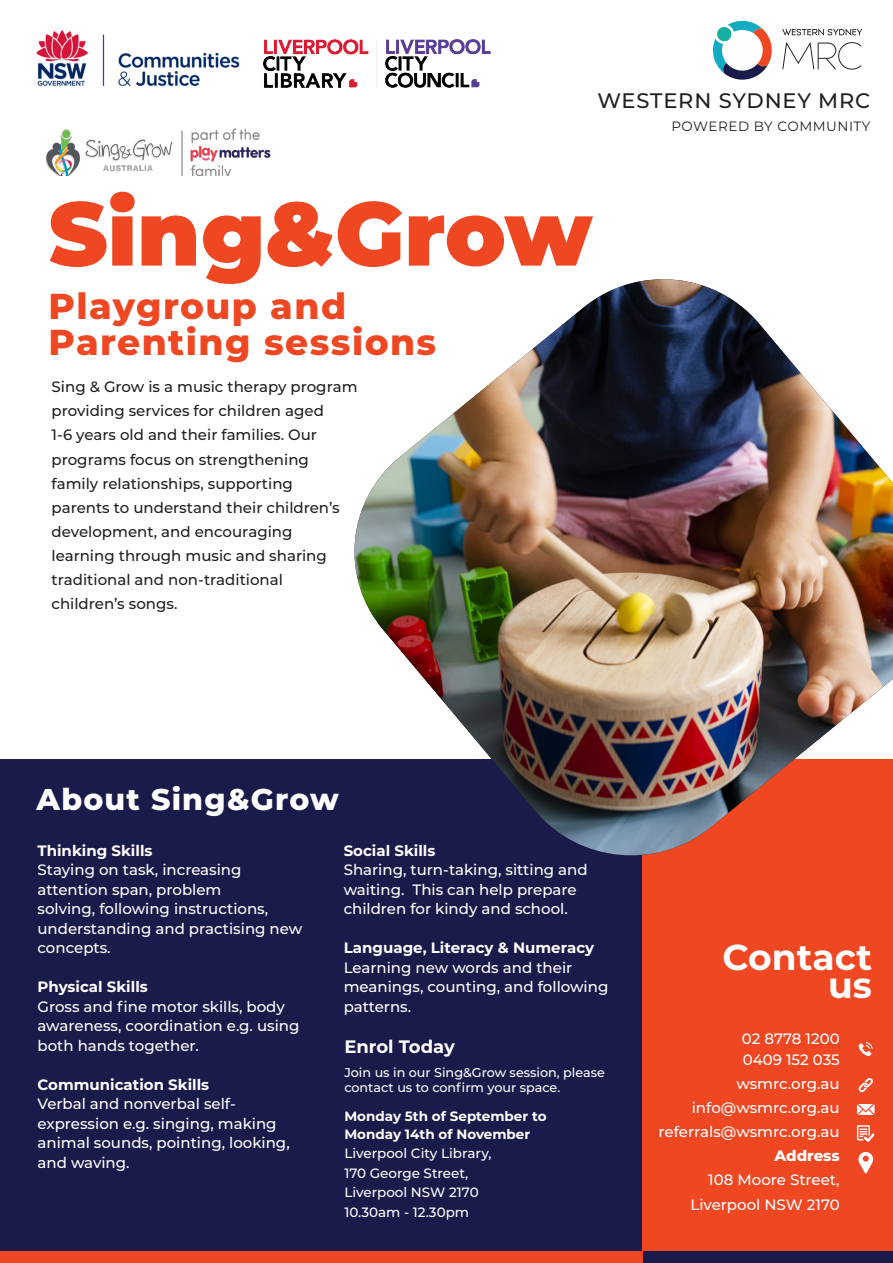
<style>
.page{position:relative;width:893px;height:1263px;background:#fff}
.page>*{position:absolute;margin:0;border:0;box-sizing:border-box;transform-origin:0 0}
.t1{font:900 90px "Montserrat";color:#ef4722}
.t2{font:800 36px/36px "Montserrat";letter-spacing:.04em;color:#ef4722}
.t3{font:700 36px/28.5px "Montserrat";color:#fff;text-align:right}
.t4{font:800 30px "Montserrat";letter-spacing:.04em;color:#fff}
.t5{font:500 21px "Montserrat";letter-spacing:.04em;color:#231f20}
.t6{font:700 18px "Montserrat";color:#fff}
.t7{font:500 15px/19.5px "Montserrat";color:#fff}
.t8{font:500 15px/24px "Montserrat";color:#231f20}
.t9{font:700 15px "Montserrat";color:#fff}
.t10{font:800 15px "Montserrat";color:#fff}
.t11{font:500 13.5px/19.5px "Montserrat";color:#fff}
.t12{font:700 13.5px/18px "Montserrat";color:#fff}
.t13{font:13.5px "Montserrat";letter-spacing:.04em;color:#231f20}
.t14{font:500 12.75px/15px "Montserrat";color:#fff}
</style>
<div class="page">
<div style="left:0;top:759px;width:650px;height:493px;background:#1b1b4b"></div>
<div style="left:643px;top:759px;width:250px;height:493px;background:#ef4722"></div>
<svg style="left:857px;top:1104px;width:17px;height:10px"></svg>
<svg style="left:857px;top:1125px;width:17px;height:17px"></svg>
<svg style="left:858px;top:1152px;width:15px;height:21px"></svg>
<svg style="left:859px;top:1078px;width:14px;height:14px"></svg>
<svg style="left:859px;top:1042px;width:14px;height:14px"></svg>
<div style="left:641px;top:1252px;width:252px;height:11px;background:#1b1b4b"></div>
<div style="left:0;top:1252px;width:642px;height:11px;background:#ef4722"></div>
<img style="left:354px;top:279px;width:539px;height:578px">
<svg style="left:782px;top:29px;width:80px;height:7px"></svg>
<svg style="left:782px;top:42px;width:79px;height:28px"></svg>
<svg style="left:713px;top:21px;width:59px;height:59px"></svg>
<img style="left:263px;top:39px;width:228px;height:48px">
<img style="left:36px;top:30px;width:204px;height:57px">
<img style="left:45px;top:128px;width:226px;height:47px">
<p class="t5" style="left:597px;top:86px;width:274px">WESTERN SYDNEY MRC</p>
<p class="t13" style="left:671px;top:117px;width:201px">POWERED BY COMMUNITY</p>
<p class="t1" style="left:49px;top:166px;width:545px">Sing&amp;Grow</p>
<p class="t2" style="left:49px;top:287px;width:389px">Playgroup and<br>Parenting sessions</p>
<p class="t8" style="left:52px;top:375px;width:307px">Sing &amp; Grow is a music therapy program providing services for children aged<br>1-6 years old and their families. Our programs focus on strengthening family relationships, supporting<br>parents to understand their children’s development, and encouraging learning through music and sharing traditional and non-traditional children’s songs.</p>
<p class="t4" style="left:37px;top:777px;width:304px">About Sing&amp;Grow</p>
<p class="t9" style="left:38px;top:840px;width:116px">Thinking Skills</p>
<p class="t7" style="left:38px;top:860px;width:266px">Staying on task, increasing attention span, problem<br>solving, following instructions, understanding and practising new concepts.</p>
<p class="t9" style="left:38px;top:976px;width:112px">Physical Skills</p>
<p class="t7" style="left:38px;top:996px;width:263px">Gross and fine motor skills, body awareness, coordination e.g. using both hands together.</p>
<p class="t9" style="left:38px;top:1074px;width:173px">Communication Skills</p>
<p class="t7" style="left:38px;top:1094px;width:254px">Verbal and nonverbal self&shy;expression e.g. singing, making animal sounds, pointing, looking, and waving.</p>
<p class="t9" style="left:344px;top:840px;width:93px">Social Skills</p>
<p class="t7" style="left:344px;top:860px;width:246px">Sharing, turn-taking, sitting and waiting. This can help prepare children for kindy and school.</p>
<p class="t9" style="left:344px;top:937px;width:252px">Language, Literacy &amp; Numeracy</p>
<p class="t7" style="left:344px;top:957px;width:266px">Learning new words and their meanings, counting, and following patterns.</p>
<p class="t6" style="left:344px;top:1033px;width:112px">Enrol Today</p>
<p class="t14" style="left:344px;top:1065px;width:262px">Join us in our Sing&amp;Grow session, please contact us to confirm your space.</p>
<p class="t12" style="left:344px;top:1106px;width:204px">Monday 5th of September to<br>Monday 14th of November</p>
<p class="t11" style="left:344px;top:1143px;width:149px">Liverpool City Library,<br>170 George Street,<br>Liverpool NSW 2170<br>10.30am - 12.30pm</p>
<p class="t3" style="left:722px;top:941px;width:151px">Contact us</p>
<p class="t7" style="left:742px;top:1029px;width:99px">02 8778 1200</p>
<p class="t7" style="left:743px;top:1050px;width:98px">0409 152 035</p>
<p class="t7" style="left:736px;top:1074px;width:105px">wsmrc.org.au</p>
<p class="t7" style="left:692px;top:1098px;width:149px">info@wsmrc.org.au</p>
<p class="t7" style="left:659px;top:1122px;width:183px">referrals@wsmrc.org.au</p>
<p class="t10" style="left:774px;top:1145px;width:67px">Address</p>
<p class="t7" style="left:690px;top:1167px;width:151px;line-height:24px;text-align:right">108 Moore Street,<br>Liverpool NSW 2170</p>
</div>
